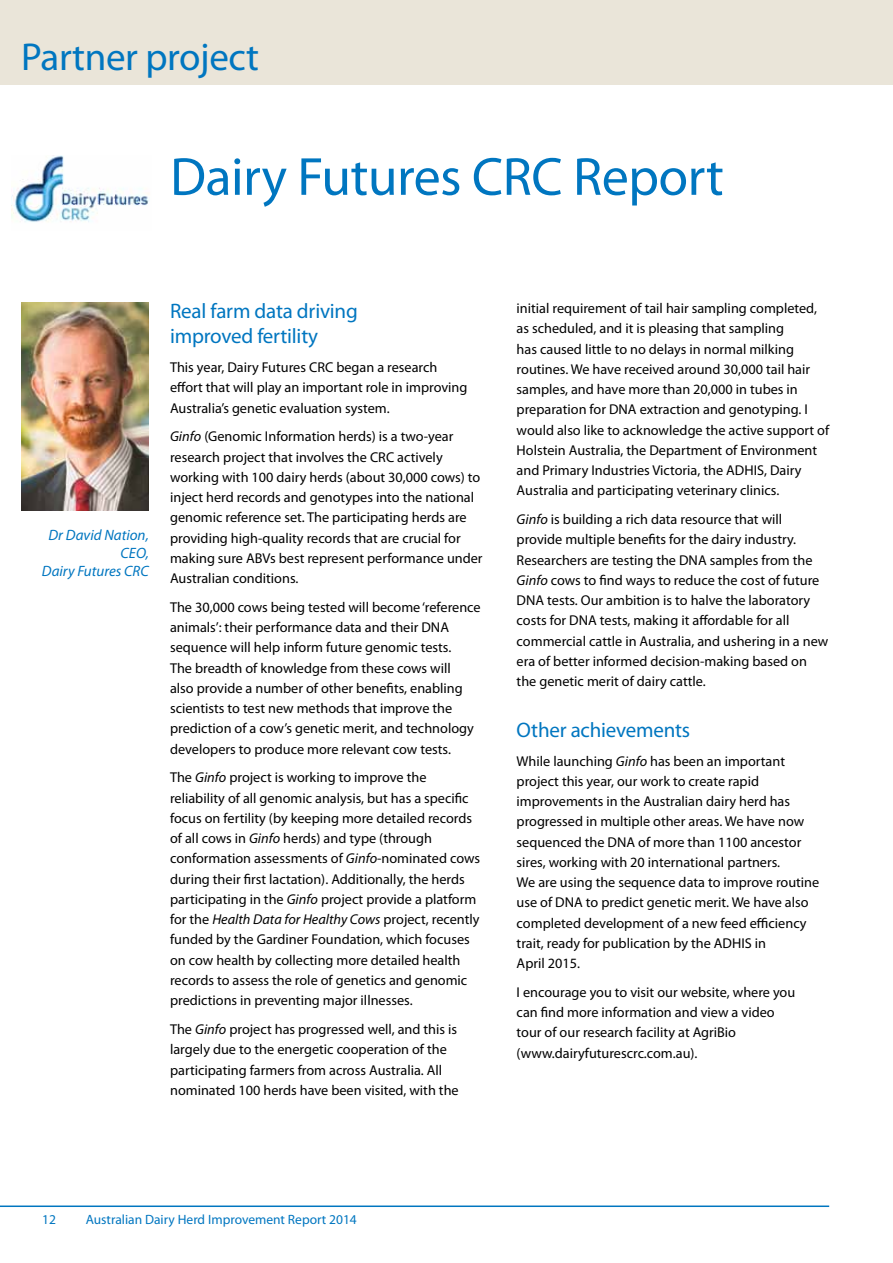
<style>
.page{position:relative;width:893px;height:1263px;background:#fff}
.page>*{position:absolute;margin:0;border:0;box-sizing:border-box;transform-origin:0 0}
.t1{font:54px "Myriad Pro";letter-spacing:-.01em;color:#0076c0}
.t2{font:39px "Myriad Pro";letter-spacing:-.01em;color:#0076c0}
.t3{font:21px/25.2px "Myriad Pro";letter-spacing:-.01em;color:#0076c0}
.t4{font:italic 15px/18px "Myriad Pro";color:#0076c0;text-align:right}
.t5{font:14.25px/20.2px "Myriad Pro";color:#000}
.t6{font:13.5px "Myriad Pro";color:#0076c0}
.s1{font-style:italic}
</style>
<div class="page">
<hr style="left:0;top:1205px;width:829px;height:2px;background:#0076c0">
<div style="left:0;top:0;width:893px;height:85px;background:#eae5d9"></div>
<img style="left:21px;top:302px;width:128px;height:208px">
<img style="left:12px;top:155px;width:137px;height:67px">
<h2 class="t2" style="left:21px;top:33px;width:239px">Partner project</h2>
<h1 class="t1" style="left:170px;top:143px;width:555px">Dairy Futures CRC Report</h1>
<p class="t4" style="left:42px;top:526px;width:108px">Dr David Nation,<br>CEO,<br>Dairy Futures CRC</p>
<h3 class="t3" style="left:170px;top:298px;width:189px">Real farm data driving improved fertility</h3>
<p class="t5" style="left:170px;top:357px;width:299px">This year, Dairy Futures CRC began a research effort that will play an important role in improving<br>Australia’s genetic evaluation system.</p>
<p class="t5" style="left:170px;top:426px;width:314px"><span class="s1">Ginfo</span> (Genomic Information herds) is a two-year research project that involves the CRC actively working with 100 dairy herds (about 30,000 cows) to inject herd records and genotypes into the national genomic reference set. The participating herds are providing high-quality records that are crucial for making sure ABVs best represent performance under Australian conditions.</p>
<p class="t5" style="left:170px;top:597px;width:312px">The 30,000 cows being tested will become ‘reference animals’: their performance data and their DNA sequence will help inform future genomic tests.<br>The breadth of knowledge from these cows will<br>also provide a number of other benefits, enabling scientists to test new methods that improve the prediction of a cow’s genetic merit, and technology developers to produce more relevant cow tests.</p>
<p class="t5" style="left:170px;top:767px;width:312px">The <span class="s1">Ginfo</span> project is working to improve the reliability of all genomic analysis, but has a specific focus on fertility (by keeping more detailed records of all cows in <span class="s1">Ginfo</span> herds) and type (through conformation assessments of <span class="s1">Ginfo</span>-nominated cows during their first lactation). Additionally, the herds participating in the <span class="s1">Ginfo</span> project provide a platform for the <span class="s1">Health Data for Healthy Cows</span> project, recently funded by the Gardiner Foundation, which focuses on cow health by collecting more detailed health records to assess the role of genetics and genomic predictions in preventing major illnesses.</p>
<p class="t5" style="left:170px;top:1019px;width:290px">The <span class="s1">Ginfo</span> project has progressed well, and this is largely due to the energetic cooperation of the participating farmers from across Australia. All nominated 100 herds have been visited, with the</p>
<p class="t5" style="left:517px;top:298px;width:314px">initial requirement of tail hair sampling completed, as scheduled, and it is pleasing that sampling<br>has caused little to no delays in normal milking routines. We have received around 30,000 tail hair samples, and have more than 20,000 in tubes in preparation for DNA extraction and genotyping. I would also like to acknowledge the active support of Holstein Australia, the Department of Environment and Primary Industries Victoria, the ADHIS, Dairy Australia and participating veterinary clinics.</p>
<p class="t5" style="left:517px;top:509px;width:313px"><span class="s1">Ginfo</span> is building a rich data resource that will provide multiple benefits for the dairy industry.<br>Researchers are testing the DNA samples from the <span class="s1">Ginfo</span> cows to find ways to reduce the cost of future DNA tests. Our ambition is to halve the laboratory costs for DNA tests, making it affordable for all commercial cattle in Australia, and ushering in a new era of better informed decision-making based on the genetic merit of dairy cattle.</p>
<h3 class="t3" style="left:517px;top:717px;width:175px">Other achievements</h3>
<p class="t5" style="left:517px;top:750px;width:304px">While launching <span class="s1">Ginfo</span> has been an important project this year, our work to create rapid improvements in the Australian dairy herd has progressed in multiple other areas. We have now sequenced the DNA of more than 1100 ancestor sires, working with 20 international partners.<br>We are using the sequence data to improve routine use of DNA to predict genetic merit. We have also completed development of a new feed efficiency trait, ready for publication by the ADHIS in<br>April 2015.</p>
<p class="t5" style="left:517px;top:982px;width:280px">I encourage you to visit our website, where you can find more information and view a video tour of our research facility at AgriBio (www.dairyfuturescrc.com.au).</p>
<p class="t6" style="left:42px;top:1211px;width:15px">12</p>
<p class="t6" style="left:86px;top:1211px;width:273px">Australian Dairy Herd Improvement Report 2014</p>
</div>
